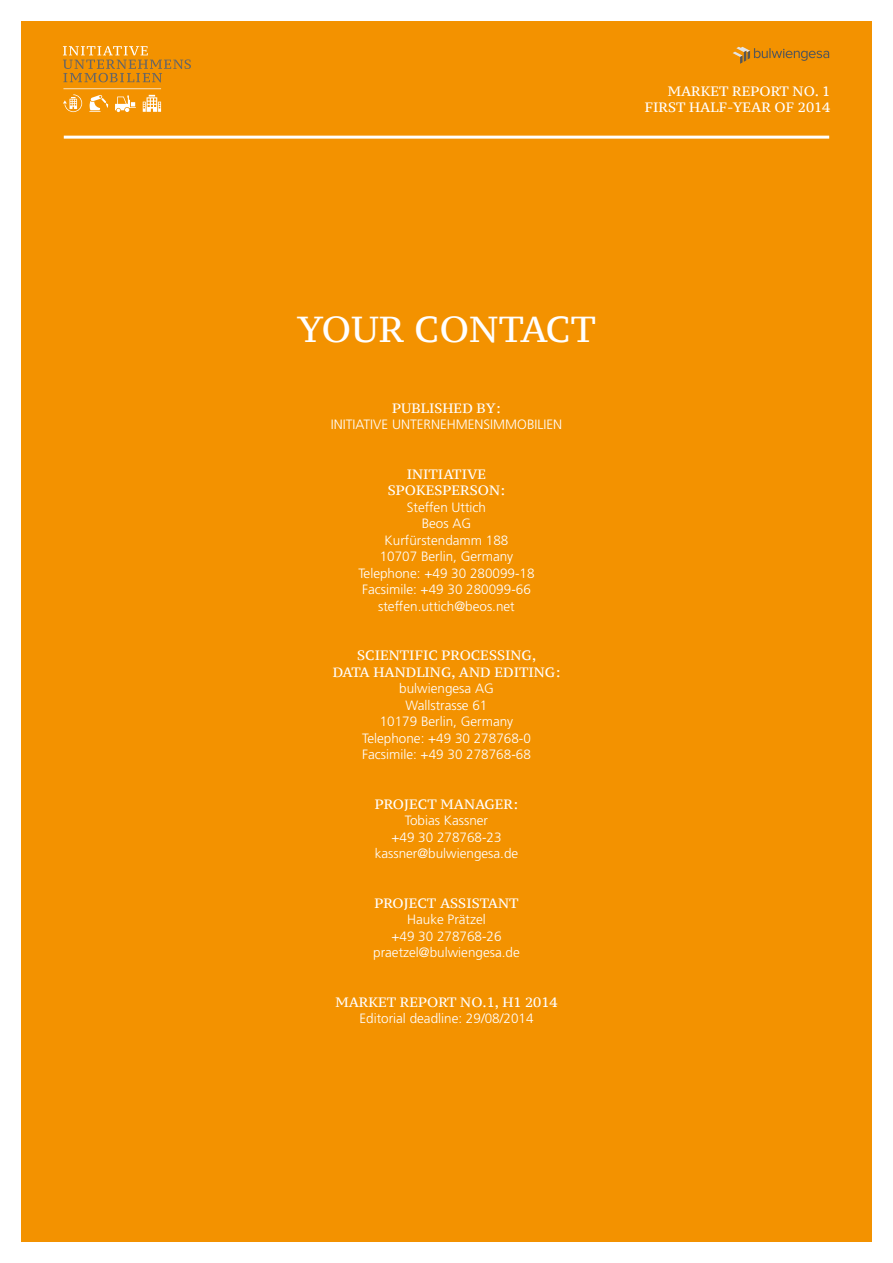
<style>
.page{position:relative;width:893px;height:1263px;background:#fff}
.page>*{position:absolute;margin:0;border:0;box-sizing:border-box;transform-origin:0 0}
.t1{font:36px "PT Serif Caption";color:#fff}
.t2{font:300 13.5px/16.5px "Frutiger";color:#fff;text-align:center}
.t3{font:13.5px/16.5px "PT Serif Caption";color:#fff;text-align:center}
</style>
<div class="page">
<div style="left:21px;top:21px;width:851px;height:1221px;background:#f39200"></div>
<svg style="left:63px;top:46px;width:128px;height:66px"></svg>
<svg style="left:733px;top:47px;width:96px;height:17px"></svg>
<hr style="left:64px;top:136px;width:765px;height:3px;background:#fff">
<p class="t3" style="left:645px;top:82px;width:187px;text-align:right">MARKET REPORT NO. 1<br>FIRST HALF -YEAR OF 2014</p>
<h1 class="t1" style="left:297px;top:306px;width:300px">YOUR CONTAC T</h1>
<p class="t3" style="left:392px;top:399px;width:110px">PUBLISHED BY :</p>
<p class="t2" style="left:331px;top:416px;width:233px">Initiative Unterneh mensimmobilien</p>
<p class="t3" style="left:388px;top:465px;width:119px">INITIATIVE<br>SPOKESPERSON:</p>
<p class="t2" style="left:358px;top:499px;width:178px">Steffen Uttich<br>Beos AG<br>Kurfürstendamm 188<br>10707 Berlin, Germany<br>Telephone: +49 30 280099-18<br>Facsimile: +49 30 280099-66 steffen.uttich@beos.net</p>
<p class="t3" style="left:333px;top:647px;width:229px">SCIENTIFIC PROCESSING,<br>DATA HANDLING, AND EDITING :</p>
<p class="t2" style="left:362px;top:680px;width:170px">bulwiengesa AG<br>Wallstrasse 61<br>10179 Berlin, Germany<br>Telephone: +49 30 278768-0<br>Facsimile: +49 30 278768-68</p>
<p class="t3" style="left:375px;top:795px;width:145px">PROJECT MANAGER:</p>
<p class="t2" style="left:375px;top:812px;width:145px">Tobias Kassner<br>+49 30 278768-23 kassner@bulwiengesa.de</p>
<p class="t3" style="left:374px;top:894px;width:146px">PROJECT ASSISTANT</p>
<p class="t2" style="left:373px;top:911px;width:148px">Hauke Prätzel<br>+49 30 278768-26 praetzel@bulwiengesa.de</p>
<p class="t3" style="left:335px;top:993px;width:224px">MARKET REPORT NO.1, H1 2014</p>
<p class="t2" style="left:359px;top:1010px;width:176px">Editorial deadline: 29/08/2014</p>
</div>
